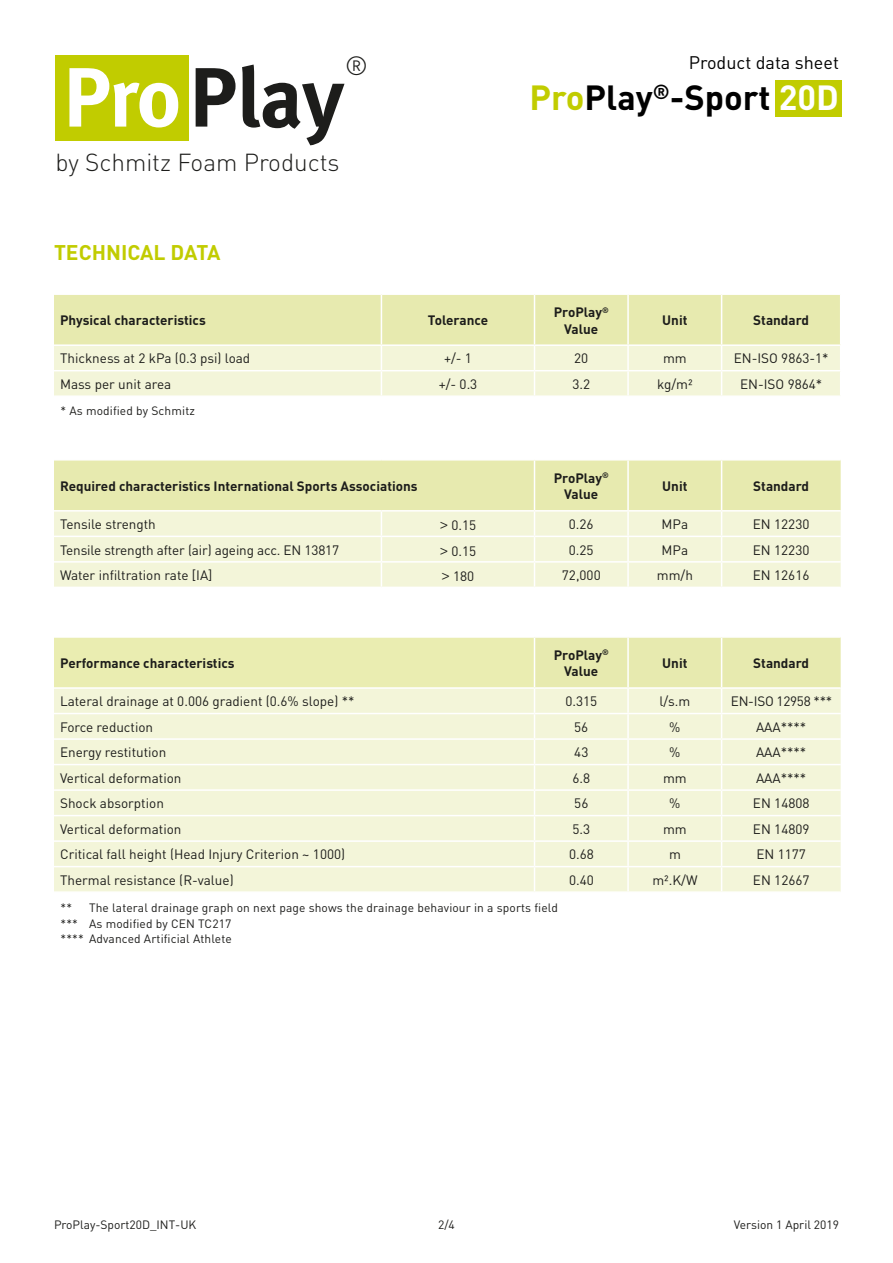
<style>
.page{position:relative;width:893px;height:1263px;background:#fff}
.page>*{position:absolute;margin:0;border:0;box-sizing:border-box;transform-origin:0 0}
.t1{font:700 34.5px "DIN";color:#000}
.t2{font:300 26.1px "DIN Pro";color:#1d1d1b}
.t3{font:300 24.3px "DIN Pro";color:#1d1d1b}
.t4{font:700 21px "DIN";color:#c1cc00}
.t5{font:18px "DIN";color:#000}
.t6{font:13.5px "DIN";color:#1d1d1b}
.t7{font:700 13.5px/16.5px "DIN";color:#1d1d1b;text-align:center}
.t8{font:13.5px "DIN";letter-spacing:-.02em;color:#1d1d1b}
.t9{font:12px/15px "DIN";letter-spacing:.01em;color:#1d1d1b}
.s1{color:#c1cc00}
.s2{color:#fff}
.s3{font-family:"Abel"}
</style>
<div class="page">
<div style="left:775px;top:80px;width:67px;height:37px;background:#c1cc00"></div>
<div style="left:55px;top:55px;width:134px;height:86px;background:#c1cc00"></div>
<svg style="left:69px;top:68px;width:109px;height:60px"></svg>
<svg style="left:196px;top:68px;width:40px;height:59px"></svg>
<svg style="left:242px;top:65px;width:102px;height:80px"></svg>
<svg style="left:54px;top:294px;width:787px;height:102px;background:#edf0c6"></svg>
<svg style="left:54px;top:460px;width:787px;height:127px;background:#eef1ca"></svg>
<div style="left:54px;top:637px;width:480px;height:51px;background:#eaedb1"></div>
<div style="left:54px;top:689px;width:480px;height:24px;background:#f3f5d9"></div>
<div style="left:54px;top:714px;width:480px;height:177px;background:#f3f5d9"></div>
<hr style="left:54px;top:636px;width:480px;height:2px;background:#fff">
<hr style="left:54px;top:687px;width:480px;height:2px;background:#fff">
<hr style="left:54px;top:738px;width:480px;height:2px;background:#fff">
<hr style="left:54px;top:764px;width:480px;height:1px;background:#fff">
<hr style="left:54px;top:789px;width:480px;height:2px;background:#fff">
<hr style="left:54px;top:815px;width:480px;height:1px;background:#fff">
<hr style="left:54px;top:840px;width:480px;height:2px;background:#fff">
<hr style="left:54px;top:866px;width:480px;height:1px;background:#fff">
<svg style="left:534px;top:637px;width:307px;height:254px;background:#f1f3d3"></svg>
<h2 class="t2" style="left:345px;top:48px;width:25px">®</h2>
<h3 class="t5" style="left:689px;top:51px;width:152px">Product data sheet</h3>
<h1 class="t1" style="left:529px;top:75px;width:311px"><span class="s1">Pro</span>Play<sup>®</sup>-Sport <span class="s2">20D</span></h1>
<h3 class="t3" style="left:55px;top:146px;width:286px">by Schmitz Foam Products</h3>
<h3 class="t4" style="left:54px;top:239px;width:168px">TECHNICAL DATA</h3>
<p class="t7" style="left:60px;top:312px;width:147px">Physical characteristics</p>
<p class="t7" style="left:428px;top:312px;width:62px">Tolerance</p>
<p class="t7" style="left:554px;top:303px;width:56px">ProPlay<sup>®<br></sup>Value</p>
<p class="t7" style="left:662px;top:312px;width:27px">Unit</p>
<p class="t7" style="left:753px;top:312px;width:57px">Standard</p>
<p class="t6" style="left:60px;top:350px;width:192px">Thickness at 2 kPa (0.3 psi) load</p>
<p class="t6" style="left:444px;top:350px;width:29px">+/- 1</p>
<p class="t6" style="left:574px;top:350px;width:16px">20</p>
<p class="t6" style="left:663px;top:350px;width:25px">mm</p>
<p class="t6" style="left:734px;top:350px;width:96px">EN-ISO 9863-1*</p>
<p class="t6" style="left:60px;top:376px;width:113px">Mass per unit area</p>
<p class="t6" style="left:439px;top:376px;width:40px">+/- 0.3</p>
<p class="t6" style="left:572px;top:376px;width:19px">3.2</p>
<p class="t6" style="left:657px;top:376px;width:37px">kg/m²</p>
<p class="t6" style="left:740px;top:376px;width:84px">EN-ISO 9864*</p>
<p class="t9" style="left:61px;top:403px;width:136px">* As modified by Schmitz</p>
<p class="t7" style="left:60px;top:477px;width:359px">Required characteristics International Sports Associations</p>
<p class="t7" style="left:554px;top:469px;width:56px">ProPlay<sup>®<br></sup>Value</p>
<p class="t7" style="left:662px;top:477px;width:27px">Unit</p>
<p class="t7" style="left:753px;top:477px;width:57px">Standard</p>
<p class="t6" style="left:60px;top:516px;width:97px">Tensile strength</p>
<p class="t6" style="left:440px;top:517px;width:38px"><span class="s3">&gt;</span> 0.15</p>
<p class="t6" style="left:569px;top:516px;width:26px">0.26</p>
<p class="t6" style="left:662px;top:516px;width:28px">MPa</p>
<p class="t6" style="left:753px;top:516px;width:58px">EN 12230</p>
<p class="t6" style="left:60px;top:541px;width:281px">Tensile strength after (air) ageing acc. EN 13817</p>
<p class="t6" style="left:440px;top:542px;width:38px"><span class="s3">&gt;</span> 0.15</p>
<p class="t6" style="left:569px;top:541px;width:26px">0.25</p>
<p class="t6" style="left:662px;top:541px;width:28px">MPa</p>
<p class="t6" style="left:753px;top:541px;width:58px">EN 12230</p>
<p class="t6" style="left:60px;top:567px;width:154px">Water infiltration rate [IA]</p>
<p class="t6" style="left:442px;top:568px;width:34px"><span class="s3">&gt;</span> 180</p>
<p class="t6" style="left:562px;top:567px;width:40px">72,000</p>
<p class="t6" style="left:657px;top:567px;width:38px">mm/h</p>
<p class="t6" style="left:753px;top:567px;width:58px">EN 12616</p>
<p class="t7" style="left:60px;top:654px;width:176px">Performance characteristics</p>
<p class="t7" style="left:554px;top:646px;width:56px">ProPlay<sup>®<br></sup>Value</p>
<p class="t7" style="left:662px;top:654px;width:27px">Unit</p>
<p class="t7" style="left:753px;top:654px;width:57px">Standard</p>
<p class="t6" style="left:60px;top:693px;width:296px">Lateral drainage at 0.006 gradient (0.6% slope) **</p>
<p class="t6" style="left:565px;top:693px;width:33px">0.315</p>
<p class="t6" style="left:659px;top:693px;width:33px">l/s.m</p>
<p class="t8" style="left:731px;top:693px;width:103px">EN-ISO 12958 ***</p>
<p class="t6" style="left:60px;top:718px;width:95px">Force reduction</p>
<p class="t6" style="left:574px;top:718px;width:16px">56</p>
<p class="t6" style="left:669px;top:718px;width:13px">%</p>
<p class="t6" style="left:756px;top:718px;width:52px">AAA****</p>
<p class="t6" style="left:60px;top:744px;width:108px">Energy restitution</p>
<p class="t6" style="left:574px;top:744px;width:16px">43</p>
<p class="t6" style="left:669px;top:744px;width:13px">%</p>
<p class="t6" style="left:756px;top:744px;width:52px">AAA****</p>
<p class="t6" style="left:60px;top:769px;width:123px">Vertical deformation</p>
<p class="t6" style="left:572px;top:769px;width:19px">6.8</p>
<p class="t6" style="left:663px;top:769px;width:25px">mm</p>
<p class="t6" style="left:756px;top:769px;width:52px">AAA****</p>
<p class="t6" style="left:60px;top:795px;width:105px">Shock absorption</p>
<p class="t6" style="left:574px;top:795px;width:16px">56</p>
<p class="t6" style="left:669px;top:795px;width:13px">%</p>
<p class="t6" style="left:753px;top:795px;width:58px">EN 14808</p>
<p class="t6" style="left:60px;top:820px;width:123px">Vertical deformation</p>
<p class="t6" style="left:572px;top:820px;width:19px">5.3</p>
<p class="t6" style="left:663px;top:820px;width:25px">mm</p>
<p class="t6" style="left:753px;top:820px;width:58px">EN 14809</p>
<p class="t6" style="left:60px;top:846px;width:287px">Critical fall height (Head Injury Criterion ~ 1000)</p>
<p class="t6" style="left:569px;top:846px;width:26px">0.68</p>
<p class="t6" style="left:669px;top:846px;width:13px">m</p>
<p class="t6" style="left:756px;top:846px;width:51px">EN 1177</p>
<p class="t6" style="left:60px;top:871px;width:175px">Thermal resistance (R-value)</p>
<p class="t6" style="left:569px;top:871px;width:26px">0.40</p>
<p class="t6" style="left:652px;top:871px;width:47px">m².K/W</p>
<p class="t6" style="left:753px;top:871px;width:58px">EN 12667</p>
<p class="t9" style="left:61px;top:900px;width:13px">**</p>
<p class="t9" style="left:61px;top:900px;width:499px;text-indent:28px">The lateral drainage graph on next page shows the drainage behaviour in a sports field *** As modified by CEN TC217<br>**** Advanced Artificial Athlete</p>
<p class="t9" style="left:54px;top:1217px;width:144px">ProPlay-Sport20D_INT-UK</p>
<p class="t9" style="left:438px;top:1217px;width:18px">2/4</p>
<p class="t9" style="left:734px;top:1217px;width:107px">Version 1 April 2019</p>
</div>
